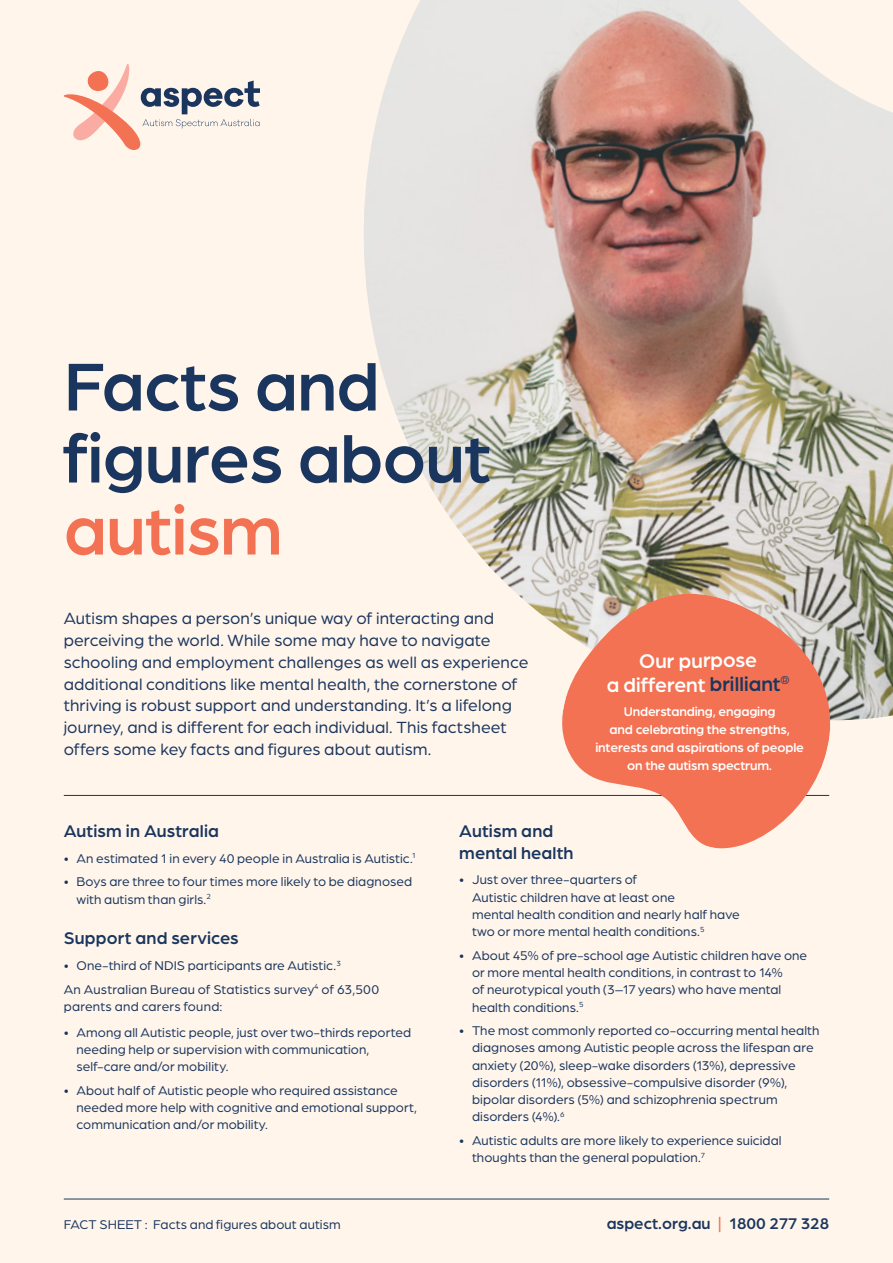
<style>
.page{position:relative;width:893px;height:1263px;background:#fff5eb}
.page>*{position:absolute;margin:0;border:0;box-sizing:border-box;transform-origin:0 0}
.t1{font:500 72px/72px "Arboria";letter-spacing:-.01em;color:#1a365e}
.t2{font:500 72px "Arboria";letter-spacing:-.01em;color:#f37253}
.t3{font:500 21px/23.5px "Arboria";color:#fff;text-align:center}
.t4{font:500 18px/21.8px "Arboria";letter-spacing:.01em;color:#1a365e}
.t5{font:17.25px/21.8px "Arboria";letter-spacing:.005em;color:#1a365e}
.t6{font:500 16.5px "Arboria";color:#1a365e}
.t7{font:13.5px/17.2px "Arboria";letter-spacing:.005em;color:#1a365e}
.t8{font:500 13.5px/18px "Arboria";letter-spacing:-.01em;color:#fff;text-align:center}
.t9{font:500 12.3px "Arboria";color:#1a365e}
.s1{color:#1a365e}
.s2{color:#f37253}
</style>
<div class="page">
<img style="left:364px;top:0;width:529px;height:720px">
<svg style="left:64px;top:64px;width:196px;height:86px"></svg>
<hr style="left:64px;top:795px;width:765px;height:1px;background:#1a365e">
<svg style="left:551px;top:574px;width:302px;height:274px;fill:#f37253"></svg>
<hr style="left:64px;top:1198px;width:765px;height:1px;background:#1a365e">
<h1 class="t1" style="left:64px;top:347px;width:429px">Facts and figures about</h1>
<h1 class="t2" style="left:64px;top:482px;width:220px">autism</h1>
<p class="t5" style="left:64px;top:607px;width:466px">Autism shapes a person’s unique way of interacting and perceiving the world. While some may have to navigate schooling and employment challenges as well as experience additional conditions like mental health, the cornerstone of thriving is robust support and understanding. It’s a lifelong journey, and is different for each individual. This factsheet offers some key facts and figures about autism.</p>
<h2 class="t3" style="left:606px;top:649px;width:175px;rotate:-1deg">Our purpose<br>a different <span class="s1">brilliant</span></h2>
<p class="t9" style="left:781px;top:671px;width:11px">®</p>
<p class="t8" style="left:595px;top:702px;width:210px">Understanding, engaging<br>and celebrating the strengths, interests and aspirations of people on the autism spectrum.</p>
<h3 class="t4" style="left:64px;top:819px;width:157px">Autism in Australia</h3>
<p class="t7" style="left:64px;top:849px;width:353px">• An estimated 1 in every 40 people in Australia is Autistic.<sup>1</sup></p>
<p class="t7" style="left:77px;top:872px;width:337px;text-indent:-13px">• Boys are three to four times more likely to be diagnosed with autism than girls.<sup>2</sup></p>
<h3 class="t4" style="left:64px;top:926px;width:176px">Support and services</h3>
<p class="t7" style="left:64px;top:953px;width:317px;line-height:23.7px">• One-third of NDIS participants are Autistic.<sup>3<br></sup>An Australian Bureau of Statistics survey<sup>4</sup> of 63,500</p>
<p class="t7" style="left:64px;top:997px;width:160px">parents and carers found:</p>
<p class="t7" style="left:77px;top:1023px;width:336px;text-indent:-13px">• Among all Autistic people, just over two-thirds reported needing help or supervision with communication, self-care and/or mobility.</p>
<p class="t7" style="left:77px;top:1081px;width:342px;text-indent:-13px">• About half of Autistic people who required assistance needed more help with cognitive and emotional support, communication and/or mobility.</p>
<h3 class="t4" style="left:459px;top:819px;width:116px">Autism and mental health</h3>
<p class="t7" style="left:472px;top:871px;width:269px;text-indent:-13px">• Just over three-quarters of<br>Autistic children have at least one<br>mental health condition and nearly half have two or more mental health conditions.<sup>5</sup></p>
<p class="t7" style="left:472px;top:946px;width:337px;text-indent:-13px">• About 45% of pre-school age Autistic children have one or more mental health conditions, in contrast to 14%<br>of neurotypical youth (3–17 years) who have mental health conditions.<sup>5</sup></p>
<p class="t7" style="left:472px;top:1021px;width:349px;text-indent:-13px">• The most commonly reported co-occurring mental health diagnoses among Autistic people across the lifespan are anxiety (20%), sleep-wake disorders (13%), depressive disorders (11%), obsessive-compulsive disorder (9%), bipolar disorders (5%) and schizophrenia spectrum disorders (4%).<sup>6</sup></p>
<p class="t7" style="left:472px;top:1131px;width:311px;text-indent:-13px">• Autistic adults are more likely to experience suicidal thoughts than the general population.<sup>7</sup></p>
<p class="t7" style="left:64px;top:1216px;width:278px">FACT SHEET : Facts and figures about autism</p>
<p class="t6" style="left:607px;top:1213px;width:224px">aspect.org.au <span class="s2">|</span> 1800 277 328</p>
</div>
